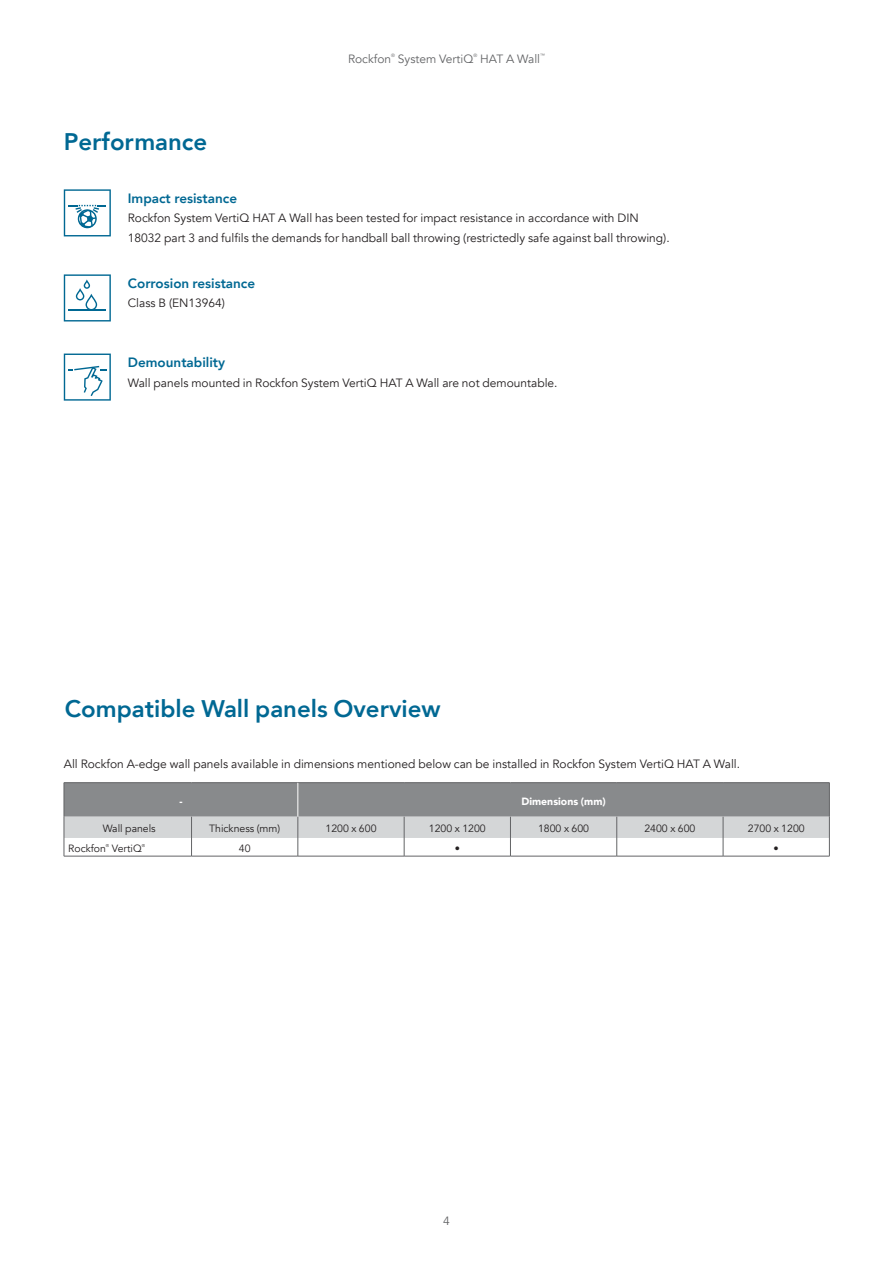
<style>
.page{position:relative;width:893px;height:1263px;background:#fff}
.page>*{position:absolute;margin:0;border:0;box-sizing:border-box;transform-origin:0 0}
.t1{font:800 24px "Avenir";color:#006893}
.t2{font:800 13.5px "Avenir";color:#006893}
.t3{font:12px/19.5px "Avenir";color:#231f20}
.t4{font:12px "Avenir";color:#636466}
.t5{font:10.5px "Avenir";color:#231f20}
.t6{font:900 10.5px "Avenir";color:#fff}
.t7{font:4.8px "Avenir";color:#636466}
.t8{font:4.2px "Avenir";color:#231f20}
</style>
<div class="page">
<hr style="left:64px;top:856px;width:128px;height:1px;background:#636466">
<hr style="left:192px;top:856px;width:106px;height:1px;background:#636466">
<hr style="left:298px;top:856px;width:106px;height:1px;background:#636466">
<hr style="left:404px;top:856px;width:106px;height:1px;background:#636466">
<hr style="left:510px;top:856px;width:107px;height:1px;background:#636466">
<hr style="left:617px;top:856px;width:106px;height:1px;background:#636466">
<hr style="left:723px;top:856px;width:107px;height:1px;background:#636466">
<hr style="left:64px;top:782px;width:128px;height:1px;background:#636466">
<hr style="left:192px;top:782px;width:106px;height:1px;background:#636466">
<hr style="left:298px;top:782px;width:106px;height:1px;background:#636466">
<hr style="left:404px;top:782px;width:106px;height:1px;background:#636466">
<hr style="left:510px;top:782px;width:107px;height:1px;background:#636466">
<hr style="left:617px;top:782px;width:106px;height:1px;background:#636466">
<hr style="left:723px;top:782px;width:107px;height:1px;background:#636466">
<svg style="left:64px;top:783px;width:766px;height:73px"></svg>
<svg style="left:64px;top:274px;width:47px;height:47px"></svg>
<svg style="left:64px;top:354px;width:47px;height:47px"></svg>
<svg style="left:64px;top:189px;width:47px;height:47px"></svg>
<h1 class="t1" style="left:64px;top:123px;width:145px">Performance</h1>
<p class="t4" style="left:348px;top:52px;width:45px">Rockfon</p>
<p class="t7" style="left:391px;top:53px;width:5px">®</p>
<p class="t4" style="left:398px;top:52px;width:77px">System VertiQ</p>
<p class="t7" style="left:473px;top:53px;width:5px">®</p>
<p class="t4" style="left:480px;top:52px;width:61px">HAT A Wall</p>
<p class="t7" style="left:540px;top:53px;width:6px">™</p>
<p class="t2" style="left:128px;top:188px;width:111px">Impact resistance</p>
<p class="t3" style="left:128px;top:209px;width:543px">Rockfon System VertiQ HAT A Wall has been tested for impact resistance in accordance with DIN<br>18032 part 3 and fulfils the demands for handball ball throwing (restrictedly safe against ball throwing).</p>
<p class="t2" style="left:128px;top:273px;width:129px">Corrosion resistance</p>
<p class="t3" style="left:128px;top:294px;width:99px">Class B (EN13964)</p>
<p class="t2" style="left:128px;top:352px;width:99px">Demountability</p>
<p class="t3" style="left:128px;top:373px;width:431px">Wall panels mounted in Rockfon System VertiQ HAT A Wall are not demountable.</p>
<h1 class="t1" style="left:65px;top:690px;width:377px">Compatible Wall panels Overview</h1>
<p class="t3" style="left:64px;top:754px;width:678px">All Rockfon A-edge wall panels available in dimensions mentioned below can be installed in Rockfon System VertiQ HAT A Wall.</p>
<p class="t6" style="left:179px;top:792px;width:5px">-</p>
<p class="t6" style="left:521px;top:792px;width:86px">Dimensions (mm)</p>
<p class="t5" style="left:103px;top:822px;width:55px">Wall panels</p>
<p class="t5" style="left:209px;top:822px;width:73px">Thickness (mm)</p>
<p class="t5" style="left:325px;top:822px;width:53px">1200 x 600</p>
<p class="t5" style="left:429px;top:822px;width:58px">1200 x 1200</p>
<p class="t5" style="left:538px;top:822px;width:53px">1800 x 600</p>
<p class="t5" style="left:644px;top:822px;width:53px">2400 x 600</p>
<p class="t5" style="left:748px;top:822px;width:58px">2700 x 1200</p>
<p class="t5" style="left:68px;top:842px;width:39px">Rockfon</p>
<p class="t8" style="left:106px;top:843px;width:5px">®</p>
<p class="t5" style="left:112px;top:842px;width:31px">VertiQ</p>
<p class="t8" style="left:142px;top:843px;width:5px">®</p>
<p class="t5" style="left:239px;top:842px;width:13px">40</p>
<p class="t5" style="left:455px;top:842px;width:7px">•</p>
<p class="t5" style="left:774px;top:842px;width:7px">•</p>
<p class="t4" style="left:443px;top:1213px;width:8px">4</p>
</div>
